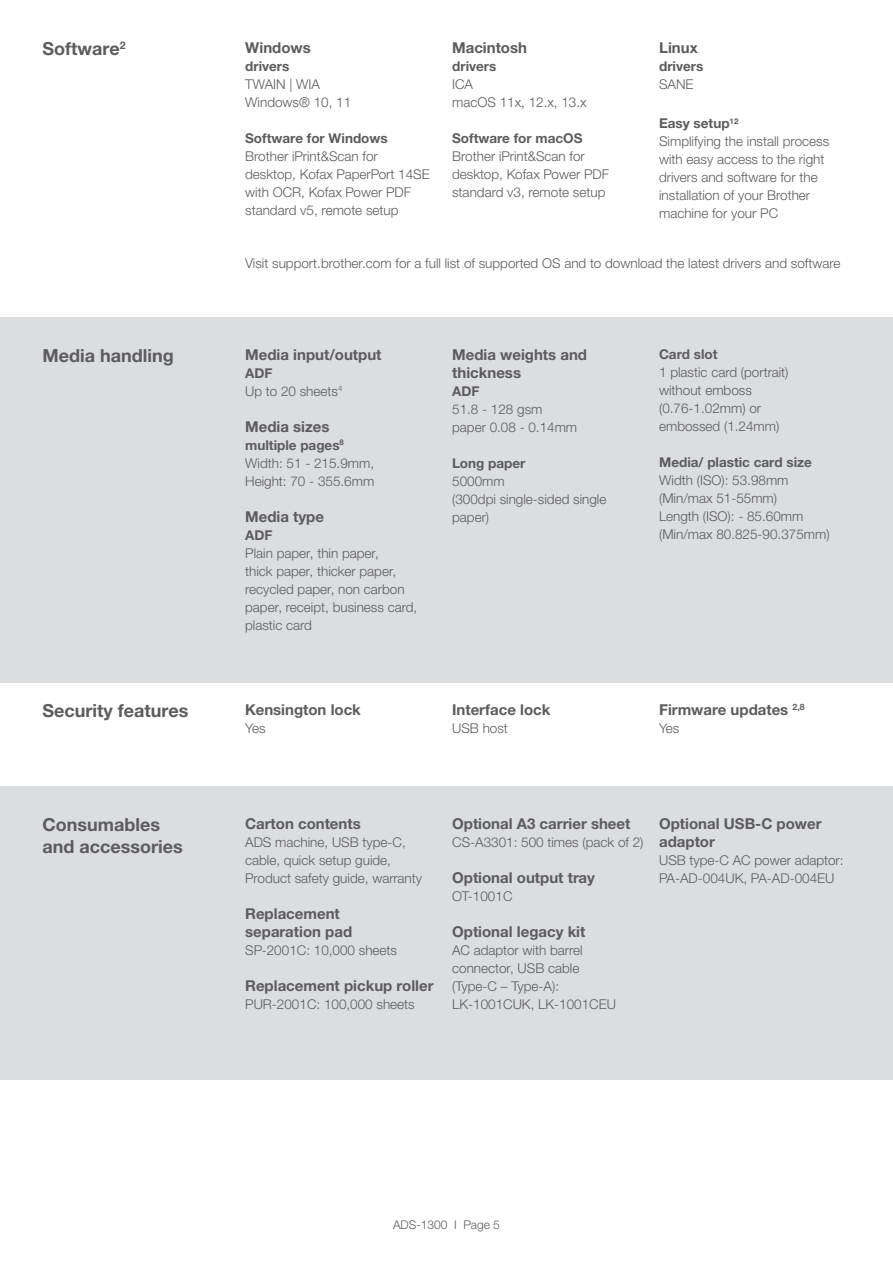
<style>
.page{position:relative;width:893px;height:1263px;background:#fff}
.page>*{position:absolute;margin:0;border:0;box-sizing:border-box;transform-origin:0 0}
.Body{font:700 18px "Helvetica Neue LTW1 G";color:#5c5c5f}
.Body-2{font:700 15px/18px "Helvetica Neue LTW1 G";color:#5c5c5f}
.Body-3{font:300 13.5px/18px "Helvetica Neue LTW1 G";color:#5c5c5f}
.Body-4{font:700 13.5px "Helvetica Neue LTW1 G";color:#5c5c5f}
.Body-5{font:300 12px "Helvetica Neue LTW1 G";color:#5c5c5f}
</style>
<div class="page">
<div style="left:0;top:317px;width:893px;height:366px;background:#dcdddf"></div>
<div style="left:0;top:786px;width:893px;height:294px;background:#dcdddf"></div>
<p class="Body" style="left:43px;top:38px;width:85px">Software<sup>2</sup></p>
<p class="Body-2" style="left:245px;top:39px;width:67px">Windows</p>
<p class="Body-4" style="left:245px;top:58px;width:46px">drivers</p>
<p class="Body-3" style="left:245px;top:75px;width:76px">TWAIN | WIA</p>
<p class="Body-3" style="left:245px;top:93px;width:107px">Windows® 10, 11</p>
<p class="Body-4" style="left:245px;top:130px;width:144px">Software for Windows</p>
<p class="Body-3" style="left:245px;top:147px;width:134px">Brother iPrint&amp;Scan for</p>
<p class="Body-3" style="left:245px;top:165px;width:186px">desktop, Kofax PaperPort 14SE with OCR, Kofax Power PDF standard v5, remote setup</p>
<p class="Body-2" style="left:452px;top:39px;width:76px">Macintosh</p>
<p class="Body-4" style="left:452px;top:58px;width:46px">drivers</p>
<p class="Body-3" style="left:452px;top:75px;width:22px">ICA</p>
<p class="Body-3" style="left:452px;top:93px;width:136px">macOS 11x, 12.x, 13.x</p>
<p class="Body-4" style="left:452px;top:130px;width:132px">Software for macOS</p>
<p class="Body-3" style="left:452px;top:147px;width:134px">Brother iPrint&amp;Scan for</p>
<p class="Body-3" style="left:452px;top:165px;width:158px">desktop, Kofax Power PDF standard v3, remote setup</p>
<p class="Body-2" style="left:659px;top:39px;width:40px">Linux</p>
<p class="Body-4" style="left:659px;top:58px;width:46px">drivers</p>
<p class="Body-3" style="left:659px;top:75px;width:36px">SANE</p>
<p class="Body-4" style="left:659px;top:115px;width:81px">Easy setup<sup>12</sup></p>
<p class="Body-3" style="left:659px;top:132px;width:172px">Simplifying the install process with easy access to the right drivers and software for the installation of your Brother machine for your PC</p>
<p class="Body-3" style="left:245px;top:255px;width:597px">Visit support.brother.com for a full list of supported OS and to download the latest drivers and software</p>
<p class="Body" style="left:43px;top:345px;width:133px">Media handling</p>
<p class="Body-2" style="left:245px;top:345px;width:138px">Media input/output</p>
<p class="Body-4" style="left:245px;top:365px;width:29px">ADF</p>
<p class="Body-3" style="left:245px;top:382px;width:99px">Up to 20 sheets<sup>4</sup></p>
<p class="Body-2" style="left:245px;top:417px;width:86px">Media sizes</p>
<p class="Body-4" style="left:245px;top:437px;width:100px">multiple pages<sup>8</sup></p>
<p class="Body-3" style="left:245px;top:454px;width:130px">Width: 51 - 215.9mm,</p>
<p class="Body-3" style="left:245px;top:472px;width:131px">Height: 70 - 355.6mm</p>
<p class="Body-2" style="left:245px;top:507px;width:80px">Media type</p>
<p class="Body-4" style="left:245px;top:527px;width:29px">ADF</p>
<p class="Body-3" style="left:245px;top:544px;width:135px">Plain paper, thin paper,</p>
<p class="Body-3" style="left:245px;top:562px;width:153px">thick paper, thicker paper,</p>
<p class="Body-3" style="left:245px;top:580px;width:174px">recycled paper, non carbon paper, receipt, business card,</p>
<p class="Body-3" style="left:245px;top:616px;width:68px">plastic card</p>
<p class="Body" style="left:43px;top:700px;width:147px">Security features</p>
<p class="Body-2" style="left:245px;top:701px;width:117px">Kensington lock</p>
<p class="Body-3" style="left:245px;top:719px;width:22px">Yes</p>
<p class="Body-2" style="left:452px;top:345px;width:136px">Media weights and thickness</p>
<p class="Body-4" style="left:452px;top:383px;width:29px">ADF</p>
<p class="Body-3" style="left:452px;top:400px;width:92px">51.8 - 128 gsm</p>
<p class="Body-3" style="left:452px;top:418px;width:127px">paper 0.08 - 0.14mm</p>
<p class="Body-4" style="left:452px;top:455px;width:75px">Long paper</p>
<p class="Body-3" style="left:452px;top:472px;width:54px">5000mm</p>
<p class="Body-3" style="left:452px;top:490px;width:156px">(300dpi single-sided single paper)</p>
<p class="Body-2" style="left:452px;top:701px;width:100px">Interface lock</p>
<p class="Body-3" style="left:452px;top:719px;width:57px">USB host</p>
<p class="Body-4" style="left:659px;top:346px;width:60px">Card slot</p>
<p class="Body-3" style="left:659px;top:363px;width:131px">1 plastic card (portrait)</p>
<p class="Body-3" style="left:659px;top:381px;width:94px">without emboss</p>
<p class="Body-3" style="left:659px;top:399px;width:104px">(0.76-1.02mm) or</p>
<p class="Body-3" style="left:659px;top:417px;width:122px">embossed (1.24mm)</p>
<p class="Body-4" style="left:659px;top:454px;width:154px">Media/ plastic card size</p>
<p class="Body-3" style="left:659px;top:471px;width:131px">Width (ISO): 53.98mm</p>
<p class="Body-3" style="left:659px;top:489px;width:120px">(Min/max 51-55mm)</p>
<p class="Body-3" style="left:659px;top:507px;width:146px">Length (ISO): - 85.60mm</p>
<p class="Body-3" style="left:659px;top:525px;width:172px">(Min/max 80.825-90.375mm)</p>
<p class="Body-2" style="left:659px;top:701px;width:147px">Firmware updates <sup>2,8</sup></p>
<p class="Body-3" style="left:659px;top:719px;width:22px">Yes</p>
<p class="Body" style="left:43px;top:813px;width:119px">Consumables</p>
<p class="Body" style="left:43px;top:836px;width:142px">and accessories</p>
<p class="Body-2" style="left:245px;top:814px;width:117px">Carton contents</p>
<p class="Body-3" style="left:245px;top:833px;width:178px">ADS machine, USB type-C, cable, quick setup guide,<br>Product safety guide, warranty</p>
<p class="Body-2" style="left:245px;top:904px;width:96px">Replacement</p>
<p class="Body-2" style="left:245px;top:922px;width:108px">separation pad</p>
<p class="Body-3" style="left:245px;top:941px;width:153px">SP-2001C: 10,000 sheets</p>
<p class="Body-2" style="left:245px;top:976px;width:190px">Replacement pickup roller</p>
<p class="Body-3" style="left:245px;top:995px;width:171px">PUR-2001C: 100,000 sheets</p>
<p class="Body-2" style="left:452px;top:814px;width:180px">Optional A3 carrier sheet</p>
<p class="Body-3" style="left:452px;top:833px;width:193px">CS-A3301: 500 times (pack of 2)</p>
<p class="Body-2" style="left:452px;top:868px;width:144px">Optional output tray</p>
<p class="Body-3" style="left:452px;top:887px;width:62px">OT-1001C</p>
<p class="Body-2" style="left:452px;top:922px;width:135px">Optional legacy kit</p>
<p class="Body-3" style="left:452px;top:941px;width:132px">AC adaptor with barrel connector, USB cable</p>
<p class="Body-3" style="left:452px;top:977px;width:108px">(Type-C – Type-A):</p>
<p class="Body-3" style="left:452px;top:995px;width:165px">LK-1001CUK, LK-1001CEU</p>
<p class="Body-2" style="left:659px;top:814px;width:164px">Optional USB-C power adaptor</p>
<p class="Body-3" style="left:659px;top:851px;width:186px">USB type-C AC power adaptor:</p>
<p class="Body-3" style="left:659px;top:869px;width:177px">PA-AD-004UK, PA-AD-004EU</p>
<p class="Body-5" style="left:393px;top:1217px;width:108px">ADS-1300 I Page 5</p>
</div>
